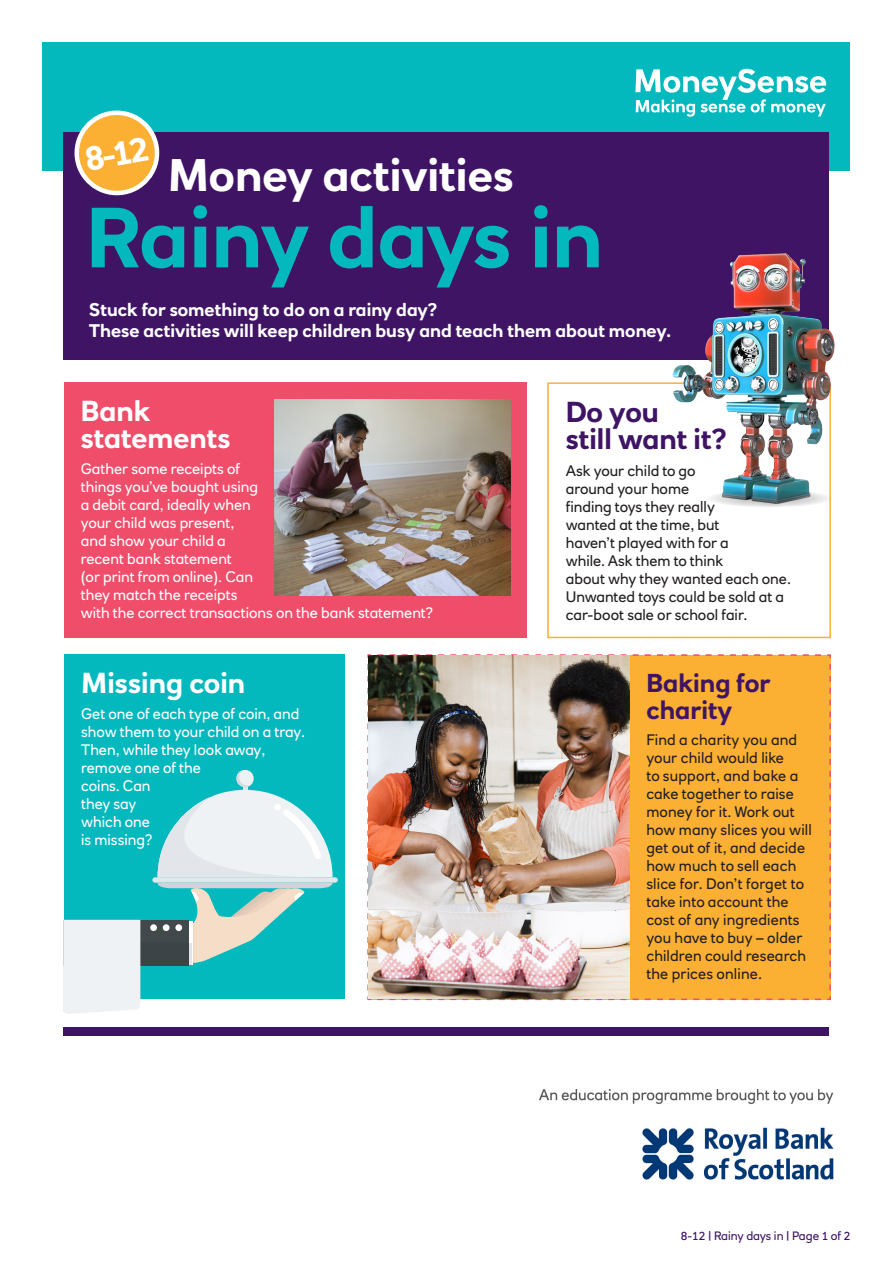
<style>
.page{position:relative;width:893px;height:1263px;background:#fff}
.page>*{position:absolute;margin:0;border:0;box-sizing:border-box;transform-origin:0 0}
.t1{font:700 84px "RN House Sans";letter-spacing:-.01em;color:#03b9bd}
.t2{font:700 45px "RN House Sans";color:#fff}
.t3{font:700 34.5px "RN House Sans";color:#fff}
.t4{font:700 28.5px/27px "RN House Sans";color:#fff}
.t5{font:700 28.5px/27px "RN House Sans";color:#3f1464}
.t6{font:700 25.5px/27px "RN House Sans";color:#3f1464}
.t7{font:700 18px/21.6px "RN House Sans";color:#fff}
.t8{font:15px/18px "RN House Sans";color:#231f20}
.t9{font:15px/18px "RN House Sans";color:#fff}
.t10{font:12px "RN House Sans";color:#3f1464}
.s1{font-weight:700}
</style>
<div class="page">
<div style="left:367px;top:654px;width:464px;height:347px;background:#fbb033"></div>
<img style="left:369px;top:656px;width:260px;height:342px">
<div style="left:43px;top:43px;width:807px;height:128px;background:#03b9bd"></div>
<svg style="left:635px;top:69px;width:191px;height:48px"></svg>
<div style="left:64px;top:132px;width:765px;height:227px;background:#3f1464"></div>
<svg style="left:75px;top:111px;width:84px;height:85px"></svg>
<div style="left:64px;top:1027px;width:765px;height:9px;background:#3f1464"></div>
<div style="left:64px;top:382px;width:463px;height:256px;background:#ef4d69"></div>
<img style="left:274px;top:399px;width:237px;height:197px">
<div style="left:547px;top:382px;width:284px;height:256px;border:2px solid #fbb033"></div>
<img style="left:672px;top:253px;width:113px;height:149px">
<div style="left:64px;top:654px;width:281px;height:344px;background:#03b9bd"></div>
<div style="left:152px;top:877px;width:186px;height:6px;background:#e3e7eb;border-radius:3px"></div>
<svg style="left:64px;top:770px;width:269px;height:244px"></svg>
<svg style="left:706px;top:490px;width:127px;height:17px;background:#90a8ae"></svg>
<img style="left:540px;top:1090px;width:294px;height:90px">
<p class="t3" style="left:82px;top:138px;width:65px;rotate:-10deg">8-12</p>
<p class="t2" style="left:168px;top:147px;width:347px">Money activities</p>
<p class="t1" style="left:86px;top:186px;width:518px">Rainy days in</p>
<p class="t7" style="left:89px;top:299px;width:583px">Stuck for something to do on a rainy day?<br>These activities will keep children busy and teach them about money.</p>
<p class="t4" style="left:81px;top:397px;width:151px">Bank statements</p>
<p class="t9" style="left:81px;top:460px;width:354px">Gather some receipts of<br>things you’ve bought using<br>a debit card, ideally when<br>your child was present,<br>and show your child a<br>recent bank statement<br>(or print from online). Can<br>they match the receipts<br>with the correct transactions on the bank statement?</p>
<p class="t4" style="left:81px;top:669px;width:166px">Missing coin</p>
<p class="t9" style="left:81px;top:705px;width:226px">Get one of each type of coin, and show them to your child on a tray.<br>Then, while they look away, remove one of the<br>coins. Can<br>they say<br>which one<br>is missing?</p>
<p class="t5" style="left:566px;top:398px;width:163px">Do you<br>still want it?</p>
<p class="t8" style="left:566px;top:461px;width:227px">Ask your child to go<br>around your home<br>finding toys they really<br>wanted at the time, but<br>haven’t played with for a<br>while. Ask them to think<br>about why they wanted each one.<br>Unwanted toys could be sold at a car-boot sale or school fair.</p>
<p class="t6" style="left:646px;top:669px;width:126px">Baking for charity</p>
<p class="t8" style="left:646px;top:731px;width:167px">Find a charity you and your child would like<br>to support, and bake a cake together to raise money for it. Work out how many slices you will get out of it, and decide how much to sell each slice for. Don’t forget to take into account the cost of any ingredients you have to buy – older children could research the prices online.</p>
<p class="t10" style="left:681px;top:1228px;width:171px">8-12 <span class="s1">|</span> Rainy days in <span class="s1">|</span> Page 1 of 2</p>
</div>
